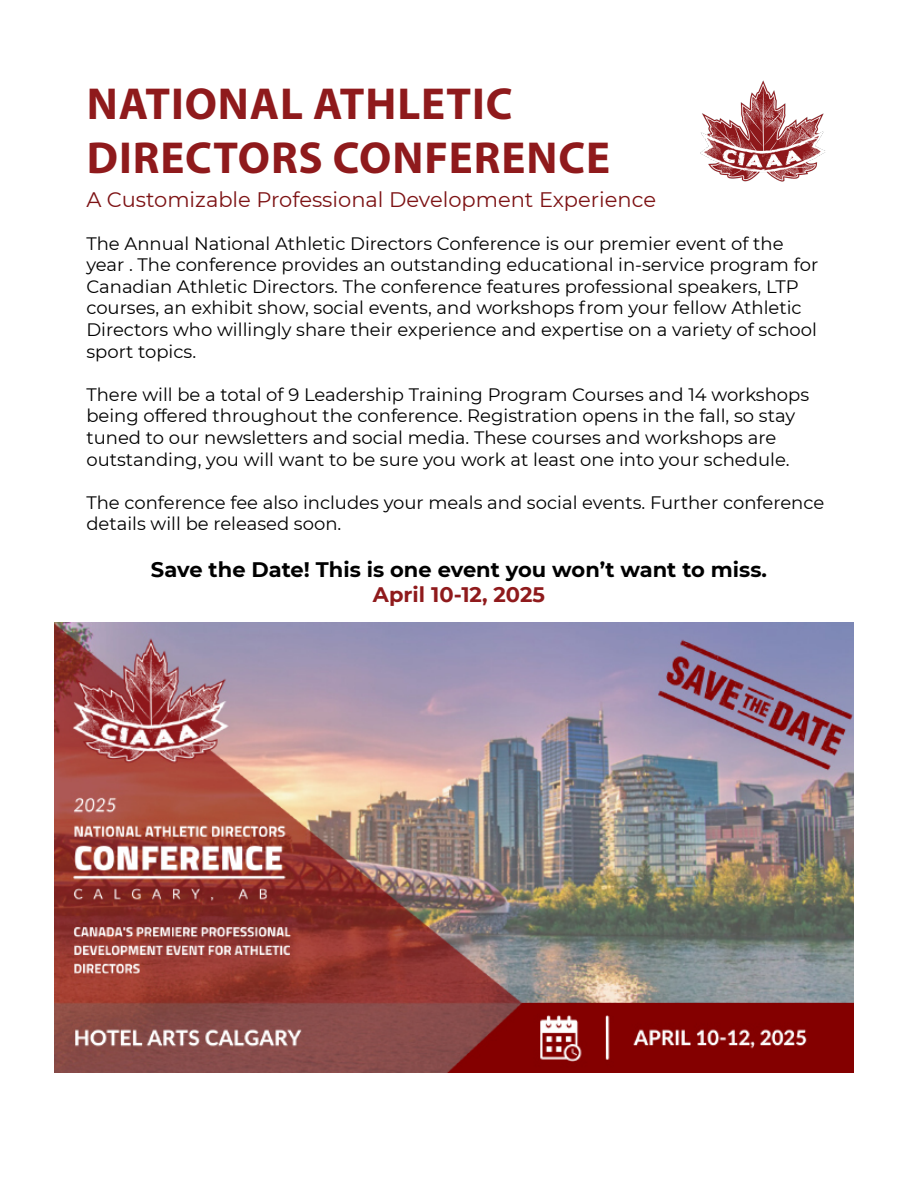
<style>
.page{position:relative;width:918px;height:1188px;background:#fff}
.page>*{position:absolute;margin:0;border:0;box-sizing:border-box;transform-origin:0 0}
.t1{font:700 45px/54px "Myriad Pro";letter-spacing:.02em;color:#8f1a1c}
.t2{font:21px "Montserrat";color:#7d1214}
.t3{font:700 21px "Montserrat";color:#000}
.t4{font:700 21px "Montserrat";color:#8f1a1c}
.t5{font:18px/21.6px "Montserrat";color:#000}
</style>
<div class="page">
<img style="left:700px;top:80px;width:125px;height:102px">
<img style="left:54px;top:623px;width:799px;height:449px">
<h1 class="t1" style="left:87px;top:75px;width:525px">NATIONAL ATHLETIC<br>DIRECTORS CONFERENCE</h1>
<p class="t2" style="left:86px;top:185px;width:571px">A Customizable Professional Development Experience</p>
<p class="t5" style="left:86px;top:232px;width:733px">The Annual National Athletic Directors Conference is our premier event of the year . The conference provides an outstanding educational in-service program for Canadian Athletic Directors. The conference features professional speakers, LTP courses, an exhibit show, social events, and workshops from your fellow Athletic Directors who willingly share their experience and expertise on a variety of school sport topics.</p>
<p class="t5" style="left:86px;top:383px;width:724px">There will be a total of 9 Leadership Training Program Courses and 14 workshops being offered throughout the conference. Registration opens in the fall, so stay tuned to our newsletters and social media. These courses and workshops are outstanding, you will want to be sure you work at least one into your schedule.</p>
<p class="t5" style="left:86px;top:491px;width:739px">The conference fee also includes your meals and social events. Further conference details will be released soon.</p>
<p class="t3" style="left:151px;top:555px;width:618px">Save the Date! This is one event you won’t want to miss.</p>
<p class="t4" style="left:373px;top:580px;width:174px">April 10-12, 2025</p>
</div>
